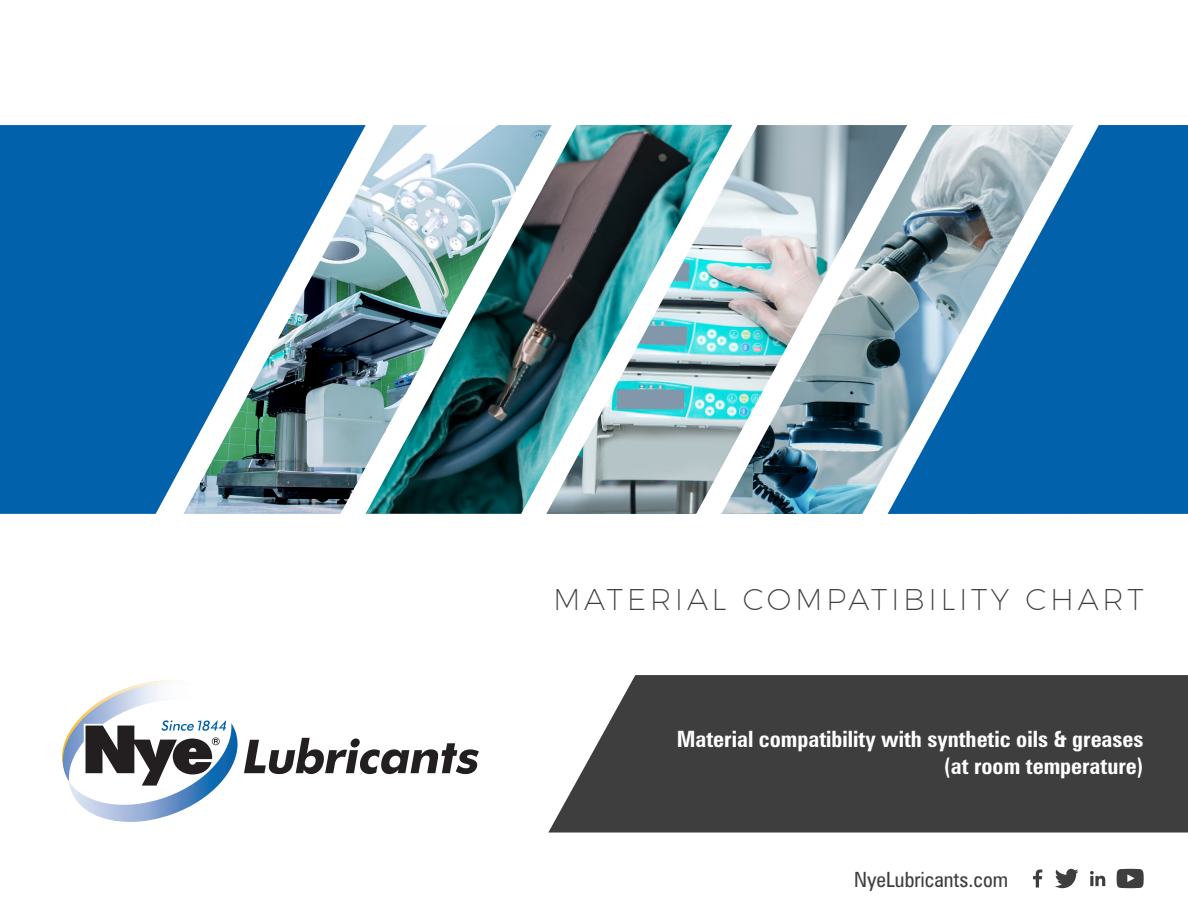
<style>
.page{position:relative;width:1188px;height:918px;background:#fff}
.page>*{position:absolute;margin:0;border:0;box-sizing:border-box;transform-origin:0 0}
.t1{font:200 30px "Montserrat";letter-spacing:.12em;color:#3e3e3f}
.t2{font:700 condensed 22.5px/27px "Zurich BT";color:#fff;text-align:right}
.t3{font:condensed 21px "Zurich BT";color:#3e3e3f}
</style>
<div class="page">
<svg style="left:1117px;top:869px;width:27px;height:19px"></svg>
<svg style="left:1055px;top:869px;width:24px;height:19px"></svg>
<svg style="left:1090px;top:871px;width:15px;height:15px"></svg>
<svg style="left:1033px;top:870px;width:9px;height:18px"></svg>
<svg style="left:548px;top:675px;width:640px;height:158px;background:#4c4c4d"></svg>
<svg style="left:244px;top:738px;width:235px;height:36px"></svg>
<svg style="left:62px;top:683px;width:176px;height:139px"></svg>
<svg style="left:0;top:125px;width:336px;height:389px;background:#1d6da7"></svg>
<div style="left:1103px;top:125px;width:85px;height:389px;background:#0161aa"></div>
<img style="left:581px;top:125px;width:111px;height:389px">
<img style="left:336px;top:125px;width:245px;height:389px">
<img style="left:692px;top:125px;width:166px;height:389px">
<svg style="left:858px;top:125px;width:245px;height:389px;background:#5d91b6"></svg>
<p class="t1" style="left:553px;top:576px;width:592px">MATERIAL COMPATIBILITY CHART</p>
<p class="t2" style="left:677px;top:725px;width:468px">Material compatibility with synthetic oils &amp; greases (at room temperature)</p>
<p class="t3" style="left:854px;top:867px;width:156px">NyeLubricants.com</p>
</div>
